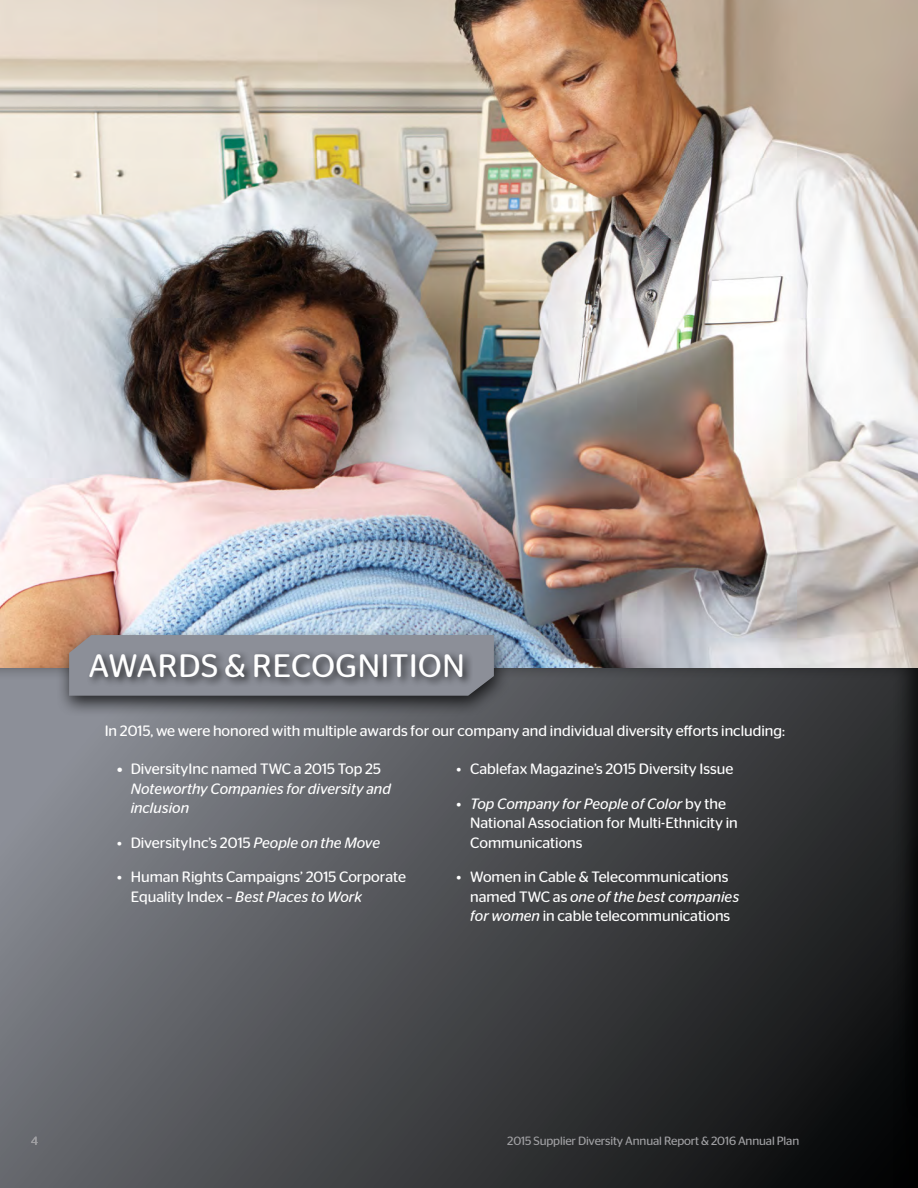
<style>
.page{position:relative;width:918px;height:1188px;background:#fff}
.page>*{position:absolute;margin:0;border:0;box-sizing:border-box;transform-origin:0 0}
.t1{font:32.4px "TWC Round";letter-spacing:.02em;color:#fff}
.t2{font:15px/19.5px "TWC Round";color:#fff}
.t3{font:italic 15px/19.5px "TWC Round";color:#fff}
.t4{font:12px "TWC Round";letter-spacing:-.01em;color:#a1a1a4}
.s1{font-weight:600;font-style:normal}
.s2{font-style:normal}
.s3{font-style:italic}
</style>
<div class="page">
<img style="left:0;top:0;width:918px;height:666px">
<div style="left:0;top:666px;width:918px;height:522px;background:#000;opacity:.75"></div>
<div style="left:55px;top:626px;width:456px;height:92px;background:#000;opacity:.75"></div>
<svg style="left:69px;top:635px;width:425px;height:61px;background:#898b93"></svg>
<div style="left:86px;top:650px;width:388px;height:38px;background:#000;opacity:.75"></div>
<div style="left:904px;top:834px;width:14px;height:285px;background:#000;opacity:.75"></div>
<svg style="left:917px;top:843px;width:1px;height:254px"></svg>
<h1 class="t1" style="left:89px;top:647px;width:378px">AWARDS &amp; RECOGNITION</h1>
<p class="t2" style="left:105px;top:721px;width:682px">In 2015, we were honored with multiple awards for our company and individual diversity efforts including:</p>
<p class="t3" style="left:131px;top:759px;width:262px;text-indent:-14px"><span class="s1">•</span> <span class="s2">DiversityInc named TWC a 2015 Top 25<br></span>Noteworthy Companies for diversity and inclusion</p>
<p class="t2" style="left:117px;top:833px;width:264px">• DiversityInc’s 2015 <span class="s3">People on the Move</span></p>
<p class="t2" style="left:131px;top:867px;width:277px;text-indent:-14px">• Human Rights Campaigns’ 2015 Corporate<br>Equality Index – <span class="s3">Best Places to Work</span></p>
<p class="t2" style="left:457px;top:759px;width:278px">• Cablefax Magazine’s 2015 Diversity Issue</p>
<p class="t2" style="left:470px;top:794px;width:269px;text-indent:-14px">• <span class="s3">Top Company for People of Color</span> by the<br>National Association for Multi-Ethnicity in<br>Communications</p>
<p class="t2" style="left:470px;top:867px;width:271px;text-indent:-14px">• Women in Cable &amp; Telecommunications named TWC as <span class="s3">one of the best companies for women</span> in cable telecommunications</p>
<p class="t4" style="left:31px;top:1134px;width:8px">4</p>
<p class="t4" style="left:507px;top:1134px;width:293px">2015 Supplier Diversity Annual Report &amp; 2016 Annual Plan</p>
</div>
